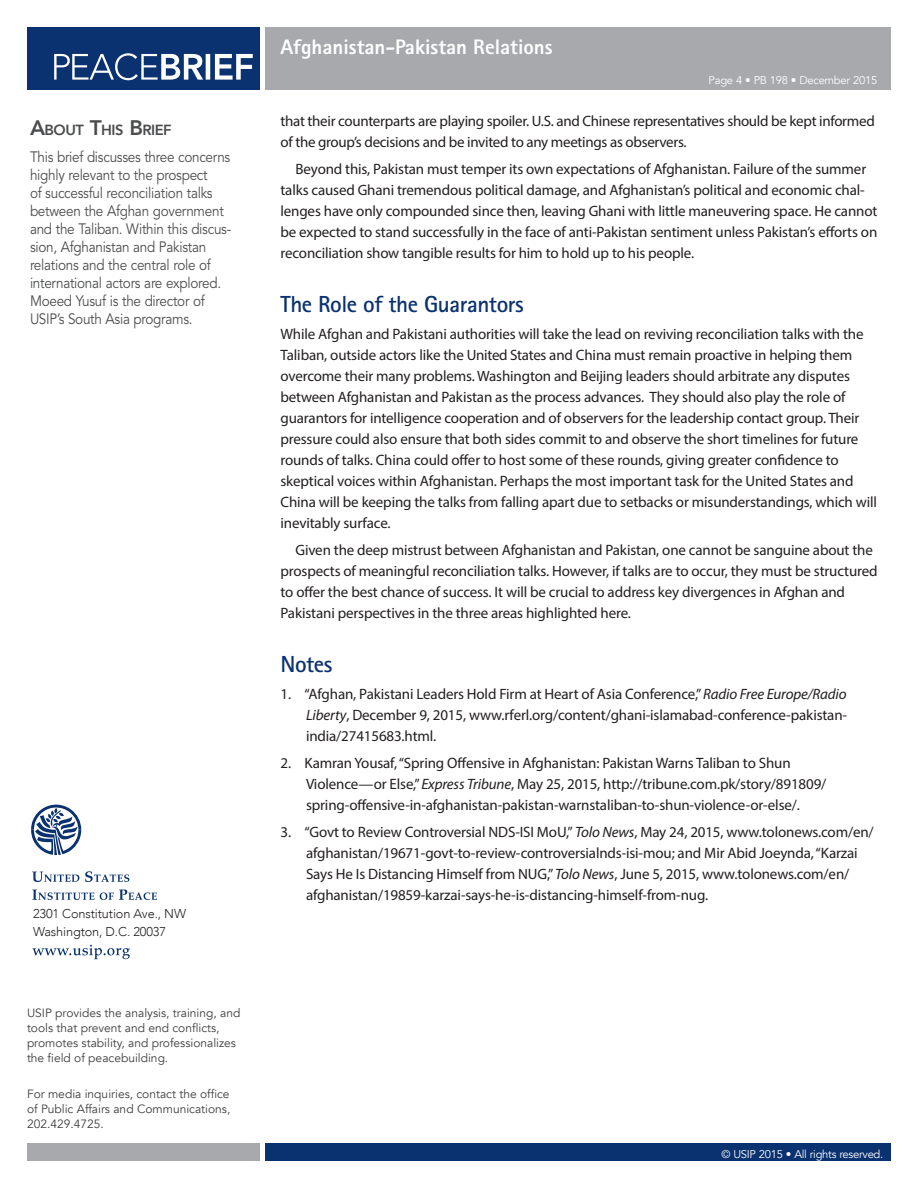
<style>
.page{position:relative;width:918px;height:1188px;background:#fff}
.page>*{position:absolute;margin:0;border:0;box-sizing:border-box;transform-origin:0 0}
.t1{font:700 23.25px "Rotis Sans Serif";letter-spacing:-.02em;color:#0b3270}
.t2{font:800 21px "Rotis Sans Serif";color:#fff}
.t3{font:15px/21px "Myriad Pro";letter-spacing:-.01em;color:#231f20}
.t4{font:15px/18px "Avenir LT Std";letter-spacing:-.02em;color:#4b4c4d;scale:.9 1}
.t5{font:800 14.7px "Avenir";letter-spacing:-.035em;color:#4b4c4d}
.t6{font:300 12.75px/18px "Avenir";letter-spacing:-.01em;color:#231f20}
.t7{font:12px/15px "Avenir";color:#3e3e3f}
.t8{font:12px/15px "Avenir LT Std";color:#231f20}
.t9{font:11.25px "Avenir";letter-spacing:-.025em;color:#fff}
.s1{font-size:21px}
.s2{font-style:italic}
</style>
<div class="page">
<div style="left:265px;top:1143px;width:626px;height:18px;background:#0b3270"></div>
<div style="left:27px;top:1143px;width:233px;height:18px;background:#a8a9ad"></div>
<div style="left:265px;top:27px;width:626px;height:63px;background:#a8a9ad"></div>
<div style="left:27px;top:27px;width:233px;height:63px;background:#0b3270"></div>
<svg style="left:54px;top:53px;width:199px;height:27px"></svg>
<svg style="left:32px;top:890px;width:125px;height:10px"></svg>
<svg style="left:32px;top:871px;width:97px;height:11px"></svg>
<svg style="left:31px;top:804px;width:50px;height:51px"></svg>
<svg style="left:33px;top:945px;width:97px;height:14px"></svg>
<p class="t5" style="left:30px;top:118px;width:143px"><span class="s1">A</span>BOUT <span class="s1">T</span>HIS <span class="s1">B</span>RIEF</p>
<p class="t4" style="left:30px;top:148px;width:225px">This brief discusses three concerns highly relevant to the prospect<br>of successful reconciliation talks between the Afghan government and the Taliban. Within this discus&shy;sion, Afghanistan and Pakistan relations and the central role of international actors are explored.<br>Moeed Yusuf is the director of USIP’s South Asia programs.</p>
<p class="t8" style="left:33px;top:905px;width:126px">2301 Constitution Ave.<br>Washington, DC 20037</p>
<p class="t6" style="left:33px;top:905px;width:155px">2301 Constitution Ave., NW<br>Washington, D.C. 20037</p>
<p class="t8" style="left:33px;top:914px;width:126px">Washington, DC 20037<br>202.457.1700</p>
<p class="t7" style="left:27px;top:1006px;width:215px">USIP provides the analysis, training, and tools that prevent and end conflicts, promotes stability, and professionalizes the field of peacebuilding.</p>
<p class="t7" style="left:27px;top:1087px;width:205px;text-align:justify">For media inquiries, contact the office of Public Affairs and Communications, 202.429.4725.</p>
<h2 class="t2" style="left:280px;top:34px;width:274px">Afghanistan-Pakistan Relations</h2>
<p class="t9" style="left:709px;top:73px;width:170px">Page 4 • PB 198 • December 2015</p>
<p class="t3" style="left:280px;top:110px;width:596px">that their counterparts are playing spoiler. U.S. and Chinese representatives should be kept informed of the group’s decisions and be invited to any meetings as observers.</p>
<p class="t3" style="left:280px;top:158px;width:598px;text-indent:15px">Beyond this, Pakistan must temper its own expectations of Afghanistan. Failure of the summer talks caused Ghani tremendous political damage, and Afghanistan’s political and economic chal&shy;lenges have only compounded since then, leaving Ghani with little maneuvering space. He cannot be expected to stand successfully in the face of anti-Pakistan sentiment unless Pakistan’s efforts on reconciliation show tangible results for him to hold up to his people.</p>
<h1 class="t1" style="left:280px;top:289px;width:245px">The Role of the Guarantors</h1>
<p class="t3" style="left:280px;top:323px;width:598px">While Afghan and Pakistani authorities will take the lead on reviving reconciliation talks with the Taliban, outside actors like the United States and China must remain proactive in helping them overcome their many problems. Washington and Beijing leaders should arbitrate any disputes between Afghanistan and Pakistan as the process advances. They should also play the role of guarantors for intelligence cooperation and of observers for the leadership contact group. Their pressure could also ensure that both sides commit to and observe the short timelines for future rounds of talks. China could offer to host some of these rounds, giving greater confidence to skeptical voices within Afghanistan. Perhaps the most important task for the United States and China will be keeping the talks from falling apart due to setbacks or misunderstandings, which will inevitably surface.</p>
<p class="t3" style="left:280px;top:539px;width:599px;text-indent:15px">Given the deep mistrust between Afghanistan and Pakistan, one cannot be sanguine about the prospects of meaningful reconciliation talks. However, if talks are to occur, they must be structured to offer the best chance of success. It will be crucial to address key divergences in Afghan and Pakistani perspectives in the three areas highlighted here.</p>
<h1 class="t1" style="left:280px;top:649px;width:53px">Notes</h1>
<p class="t3" style="left:306px;top:683px;width:543px;text-align:justify;text-indent:-26px">1. “Afghan, Pakistani Leaders Hold Firm at Heart of Asia Conference,” <span class="s2">Radio Free Europe/Radio Liberty</span>, December 9, 2015, www.rferl.org/content/ghani-islamabad-conference-pakistan&shy;india/27415683.html.</p>
<p class="t3" style="left:306px;top:752px;width:522px;text-indent:-26px">2. Kamran Yousaf, “Spring Offensive in Afghanistan: Pakistan Warns Taliban to Shun<br>Violence—or Else,” <span class="s2">Express Tribune</span>, May 25, 2015, http://tribune.com.pk/story/891809/ spring-offensive-in-afghanistan-pakistan-warnstaliban-to-shun-violence-or-else/.</p>
<p class="t3" style="left:306px;top:821px;width:569px;text-indent:-26px">3. “Govt to Review Controversial NDS-ISI MoU,” <span class="s2">Tolo News</span>, May 24, 2015, www.tolonews.com/en/ afghanistan/19671-govt-to-review-controversialnds-isi-mou; and Mir Abid Joeynda, “Karzai Says He Is Distancing Himself from NUG,” <span class="s2">Tolo News</span>, June 5, 2015, www.tolonews.com/en/ afghanistan/19859-karzai-says-he-is-distancing-himself-from-nug.</p>
<p class="t9" style="left:722px;top:1147px;width:163px">© USIP 2015 • All rights reserved.</p>
</div>
